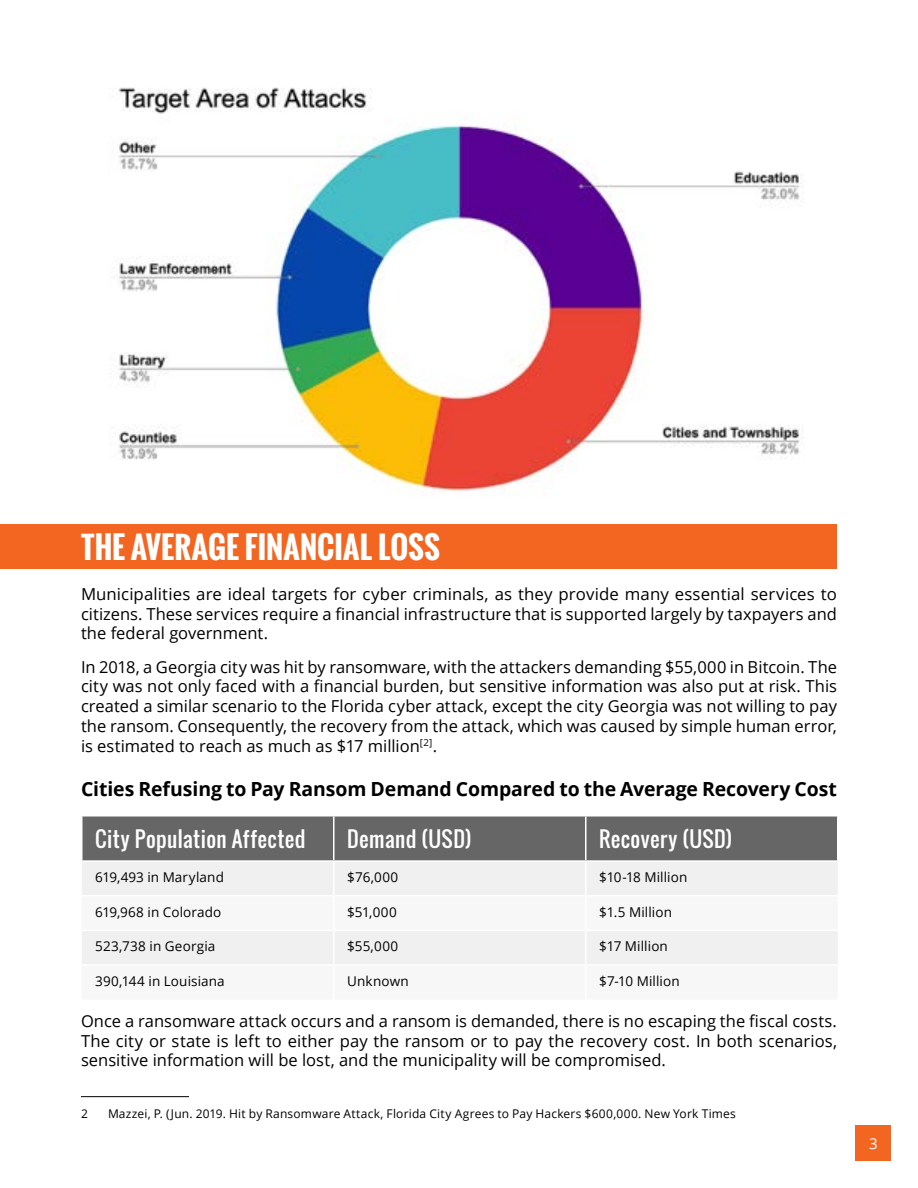
<style>
.page{position:relative;width:918px;height:1188px;background:#fff}
.page>*{position:absolute;margin:0;border:0;box-sizing:border-box;transform-origin:0 0}
.t1{font:700 30px "Oswald";letter-spacing:.005em;color:#fff}
.t2{font:21px "Oswald";letter-spacing:.02em;color:#fff}
.t3{font:700 19.5px "Open Sans";letter-spacing:-.005em;color:#000}
.t4{font:16.5px/19.8px "Open Sans";color:#000;text-align:justify}
.t5{font:15px "Open Sans";color:#fff}
.t6{font:13.5px "Open Sans";letter-spacing:.01em;color:#000}
.t7{font:12px "Open Sans";letter-spacing:.015em;color:#000}
</style>
<div class="page">
<div style="left:856px;top:1126px;width:35px;height:35px;background:#f26621"></div>
<div style="left:0;top:524px;width:837px;height:44px;background:#f26621"></div>
<img style="left:118px;top:87px;width:685px;height:407px">
<div style="left:82px;top:817px;width:755px;height:43px;background:#666"></div>
<div style="left:82px;top:862px;width:756px;height:33px;background:#f0f0f0"></div>
<div style="left:82px;top:931px;width:756px;height:33px;background:#f0f0f0"></div>
<hr style="left:333px;top:817px;width:1px;height:43px;background:#fff">
<hr style="left:585px;top:817px;width:1px;height:43px;background:#fff">
<hr style="left:333px;top:862px;width:1px;height:33px;background:#fff">
<hr style="left:585px;top:862px;width:1px;height:33px;background:#fff">
<hr style="left:333px;top:931px;width:1px;height:33px;background:#fff">
<hr style="left:585px;top:931px;width:1px;height:33px;background:#fff">
<hr style="left:81px;top:1096px;width:108px;height:1px;background:#000">
<h1 class="t1" style="left:81px;top:524px;width:360px">THE AVERAGE FINANCIAL LOSS</h1>
<p class="t4" style="left:81px;top:583px;width:758px">Municipalities are ideal targets for cyber criminals, as they provide many essential services to citizens. These services require a financial infrastructure that is supported largely by taxpayers and the federal government.</p>
<p class="t4" style="left:81px;top:656px;width:758px">In 2018, a Georgia city was hit by ransomware, with the attackers demanding $55,000 in Bitcoin. The city was not only faced with a financial burden, but sensitive information was also put at risk. This created a similar scenario to the Florida cyber attack, except the city Georgia was not willing to pay the ransom. Consequently, the recovery from the attack, which was caused by simple human error, is estimated to reach as much as $17 million<sup>[2]</sup>.</p>
<p class="t3" style="left:81px;top:775px;width:758px">Cities Refusing to Pay Ransom Demand Compared to the Average Recovery Cost</p>
<p class="t2" style="left:95px;top:823px;width:212px">City Population Affected</p>
<p class="t2" style="left:347px;top:823px;width:126px">Demand (USD)</p>
<p class="t2" style="left:599px;top:823px;width:135px">Recovery (USD)</p>
<p class="t6" style="left:95px;top:868px;width:130px">619,493 in Maryland</p>
<p class="t6" style="left:347px;top:868px;width:53px">$76,000</p>
<p class="t6" style="left:599px;top:868px;width:90px">$10-18 Million</p>
<p class="t6" style="left:95px;top:903px;width:128px">619,968 in Colorado</p>
<p class="t6" style="left:347px;top:903px;width:51px">$51,000</p>
<p class="t6" style="left:599px;top:903px;width:74px">$1.5 Million</p>
<p class="t6" style="left:95px;top:937px;width:122px">523,738 in Georgia</p>
<p class="t6" style="left:347px;top:937px;width:53px">$55,000</p>
<p class="t6" style="left:599px;top:937px;width:70px">$17 Million</p>
<p class="t6" style="left:95px;top:972px;width:131px">390,144 in Louisiana</p>
<p class="t6" style="left:347px;top:972px;width:63px">Unknown</p>
<p class="t6" style="left:599px;top:972px;width:82px">$7-10 Million</p>
<p class="t4" style="left:81px;top:1011px;width:758px">Once a ransomware attack occurs and a ransom is demanded, there is no escaping the fiscal costs.<br>The city or state is left to either pay the ransom or to pay the recovery cost. In both scenarios, sensitive information will be lost, and the municipality will be compromised.</p>
<p class="t7" style="left:81px;top:1105px;width:8px">2</p>
<p class="t7" style="left:108px;top:1105px;width:629px">Mazzei, P. (Jun. 2019. Hit by Ransomware Attack, Florida City Agrees to Pay Hackers $600,000. New York Times</p>
<p class="t5" style="left:869px;top:1133px;width:10px">3</p>
</div>
